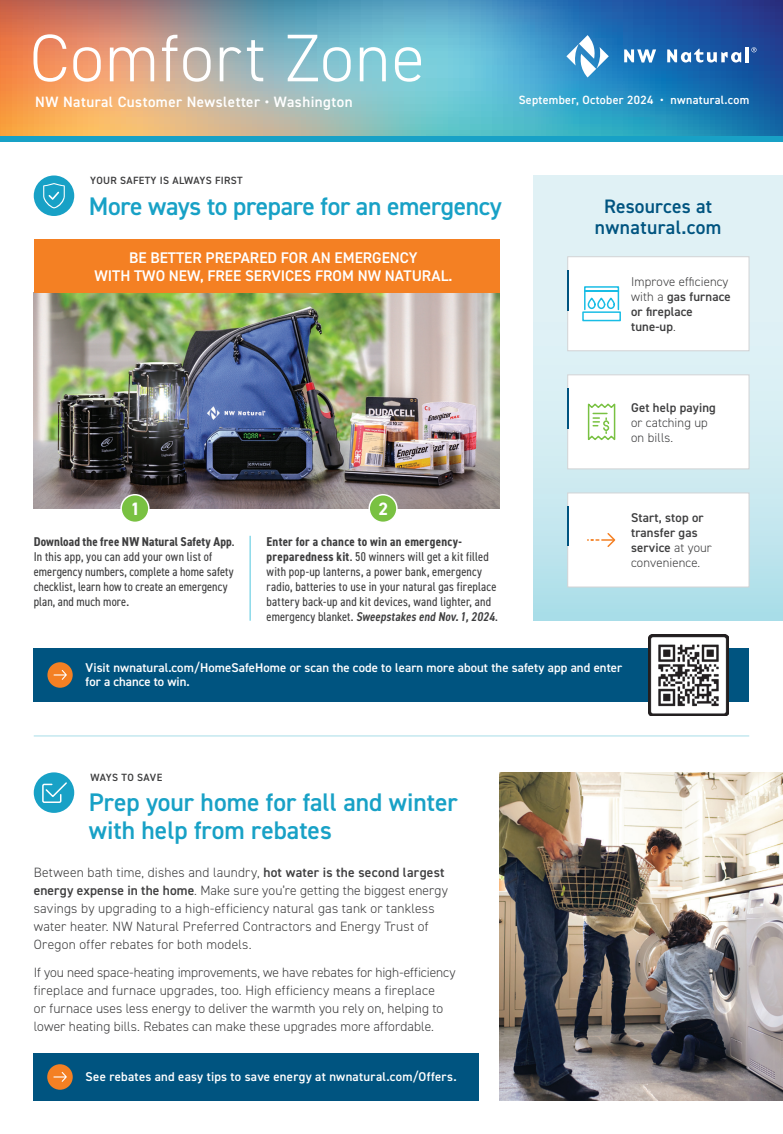
<style>
.page{position:relative;width:783px;height:1134px;background:#fff}
.page>*{position:absolute;margin:0;border:0;box-sizing:border-box;transform-origin:0 0}
.t1{font:300 67.5px "DIN2014";letter-spacing:.02em;color:#fff}
.t2{font:600 25.5px/27.8px "DIN2014";color:#18a1c6}
.t3{font:600 19.5px "DIN2014";letter-spacing:.01em;color:#005480}
.Body{font:700 18px "DIN2014";color:#fff}
.Body-2{font:600 15.45px/18px "DIN2014";color:#fff;text-align:center}
.t4{font:600 15px "DIN2014";letter-spacing:.03em;color:#fff}
.Body_1{font:300 13.5px/18px "DIN2014";letter-spacing:.01em;color:#3e3e3f}
.Body-3{font:condensed 12.75px/15px "DIN2014";letter-spacing:.015em;color:#3e3e3f}
.CTA{font:600 12.75px/14.2px "DIN2014";letter-spacing:.005em;color:#fff}
.Body-4{font:300 12.75px/15px "DIN2014";letter-spacing:.01em;color:#3e3e3f}
.Body-5{font:600 12.75px/15px "DIN2014";letter-spacing:.01em;color:#3e3e3f}
.t5{font:600 12px "DIN2014";letter-spacing:.025em;color:#fff}
.Eyebrow{font:600 10.5px "DIN2014";letter-spacing:.03em;color:#3e3e3f}
.s1{font-weight:600}
.s2{font-weight:300}
.s3{font-weight:700}
</style>
<div class="page">
<img style="left:0;top:0;width:783px;height:136px">
<svg style="left:533px;top:176px;width:250px;height:445px"></svg>
<div style="left:567px;top:256px;width:182px;height:95px;background:#fff;border:1px solid #d2d3d5"></div>
<hr style="left:567px;top:270px;width:2px;height:40px;background:#005480">
<div style="left:567px;top:375px;width:182px;height:94px;background:#fff;border:1px solid #d2d3d5"></div>
<hr style="left:567px;top:388px;width:2px;height:40px;background:#005480">
<div style="left:567px;top:493px;width:182px;height:94px;background:#fff;border:1px solid #d2d3d5"></div>
<hr style="left:567px;top:506px;width:2px;height:40px;background:#005480">
<svg style="left:587px;top:403px;width:29px;height:38px"></svg>
<svg style="left:566px;top:35px;width:43px;height:42px"></svg>
<svg style="left:624px;top:49px;width:32px;height:14px"></svg>
<svg style="left:667px;top:49px;width:74px;height:14px"></svg>
<hr style="left:746px;top:47px;width:3px;height:15px;background:#fff">
<svg style="left:751px;top:47px;width:6px;height:5px"></svg>
<div style="left:34px;top:176px;width:40px;height:40px;background:#18a1c6;border-radius:50%"></div>
<div style="left:0;top:136px;width:783px;height:6px;background:#18a1c6"></div>
<img style="left:34px;top:293px;width:466px;height:216px">
<svg style="left:582px;top:286px;width:39px;height:36px"></svg>
<svg style="left:588px;top:533px;width:28px;height:14px"></svg>
<div style="left:121px;top:495px;width:28px;height:27px;background:#79c142;border-radius:50%"></div>
<div style="left:120px;top:494px;width:30px;height:29px;border:2px solid #fff;border-radius:50%"></div>
<div style="left:369px;top:495px;width:28px;height:27px;background:#79c142;border-radius:50%"></div>
<div style="left:368px;top:494px;width:30px;height:29px;border:2px solid #fff;border-radius:50%"></div>
<hr style="left:250px;top:536px;width:1px;height:85px;background:#51c7df">
<hr style="left:34px;top:736px;width:715px;height:1px;background:#a8dde8">
<img style="left:500px;top:772px;width:283px;height:328px">
<div style="left:34px;top:772px;width:40px;height:41px;background:#18a1c6;border-radius:50%"></div>
<div style="left:34px;top:1053px;width:445px;height:47px;background:#005480"></div>
<div style="left:47px;top:1064px;width:26px;height:26px;background:#f48023;border-radius:50%"></div>
<svg style="left:53px;top:1072px;width:14px;height:10px"></svg>
<svg style="left:42px;top:782px;width:25px;height:21px"></svg>
<div style="left:34px;top:239px;width:466px;height:54px;background:#f48023"></div>
<div style="left:34px;top:648px;width:715px;height:54px;background:#005480"></div>
<div style="left:47px;top:662px;width:26px;height:26px;background:#f48023;border-radius:50%"></div>
<svg style="left:53px;top:670px;width:14px;height:10px"></svg>
<svg style="left:43px;top:183px;width:22px;height:25px"></svg>
<img style="left:648px;top:634px;width:81px;height:82px">
<p class="t1" style="left:30px;top:17px;width:396px">Comfort Zone</p>
<p class="t4" style="left:35px;top:92px;width:319px">NW Natural Customer Newsletter • Washington</p>
<p class="t5" style="left:519px;top:92px;width:232px">September, October 2024 • nwnatural.com</p>
<p class="Eyebrow" style="left:90px;top:173px;width:154px">YOUR SAFETY IS ALWAYS FIRST</p>
<p class="t2" style="left:89px;top:192px;width:414px">More ways to prepare for an emergency</p>
<p class="Body-2" style="left:94px;top:249px;width:359px">BE BETTER PREPARED FOR AN EMERGENCY<br>WITH TWO NEW, FREE SERVICES FROM NW NATURAL.</p>
<p class="t3" style="left:604px;top:193px;width:110px">Resources at</p>
<p class="t3" style="left:595px;top:214px;width:128px">nwnatural.com</p>
<p class="Body-4" style="left:631px;top:274px;width:101px">Improve efficiency with a <span class="s1">gas furnace or fireplace</span></p>
<p class="Body-5" style="left:631px;top:319px;width:46px">tune-up<span class="s2">.</span></p>
<p class="Body" style="left:130px;top:496px;width:11px">1</p>
<p class="Body" style="left:378px;top:496px;width:11px">2</p>
<p class="Body-3" style="left:34px;top:533px;width:202px"><span class="s3">Download the free NW Natural Safety App</span>.<br>In this app, you can add your own list of emergency numbers, complete a home safety checklist, learn how to create an emergency plan, and much more.</p>
<p class="Body-3" style="left:267px;top:533px;width:233px"><span class="s3">Enter for a chance to win an emergency&shy;preparedness kit</span>. 50 winners will get a kit filled with pop-up lanterns, a power bank, emergency radio, batteries to use in your natural gas fireplace battery back-up and kit devices, wand lighter, and e m e rg e n cy b l a n ke t . <span class="s1">Sweepstakes end Nov.1,2024</span>.</p>
<p class="Body-4" style="left:631px;top:400px;width:86px"><span class="s1">Get help paying </span>or catching up on bills.</p>
<p class="Body-5" style="left:631px;top:510px;width:82px">Start, stop or transfer gas service <span class="s2">at your convenience.</span></p>
<p class="CTA" style="left:86px;top:660px;width:538px">Visit nwnatural.com/HomeSafeHome or scan the code to learn more about the safety app and enter for a chance to win.</p>
<p class="Eyebrow" style="left:90px;top:770px;width:73px">WAYS TO SAVE</p>
<p class="t2" style="left:89px;top:788px;width:371px">Prep your home for fall and winter with help from rebates</p>
<p class="Body_1" style="left:34px;top:863px;width:416px">Between bath time, dishes and laundry, <span class="s1">hot water is the second largest energy expense in the home</span>. Make sure you’re getting the biggest energy savings by upgrading to a high-efficiency natural gas tank or tankless water heater. NW Natural Preferred Contractors and Energy Trust of Oregon offer rebates for both models.</p>
<p class="Body_1" style="left:34px;top:964px;width:423px">If you need space-heating improvements, we have rebates for high-efficiency fireplace and furnace upgrades, too. High efficiency means a fireplace<br>or furnace uses less energy to deliver the warmth you rely on, helping to lower heating bills. Rebates can make these upgrades more affordable.</p>
<p class="CTA" style="left:86px;top:1069px;width:373px">See rebates and easy tips to save energy at nwnatural.com/Offers.</p>
</div>
